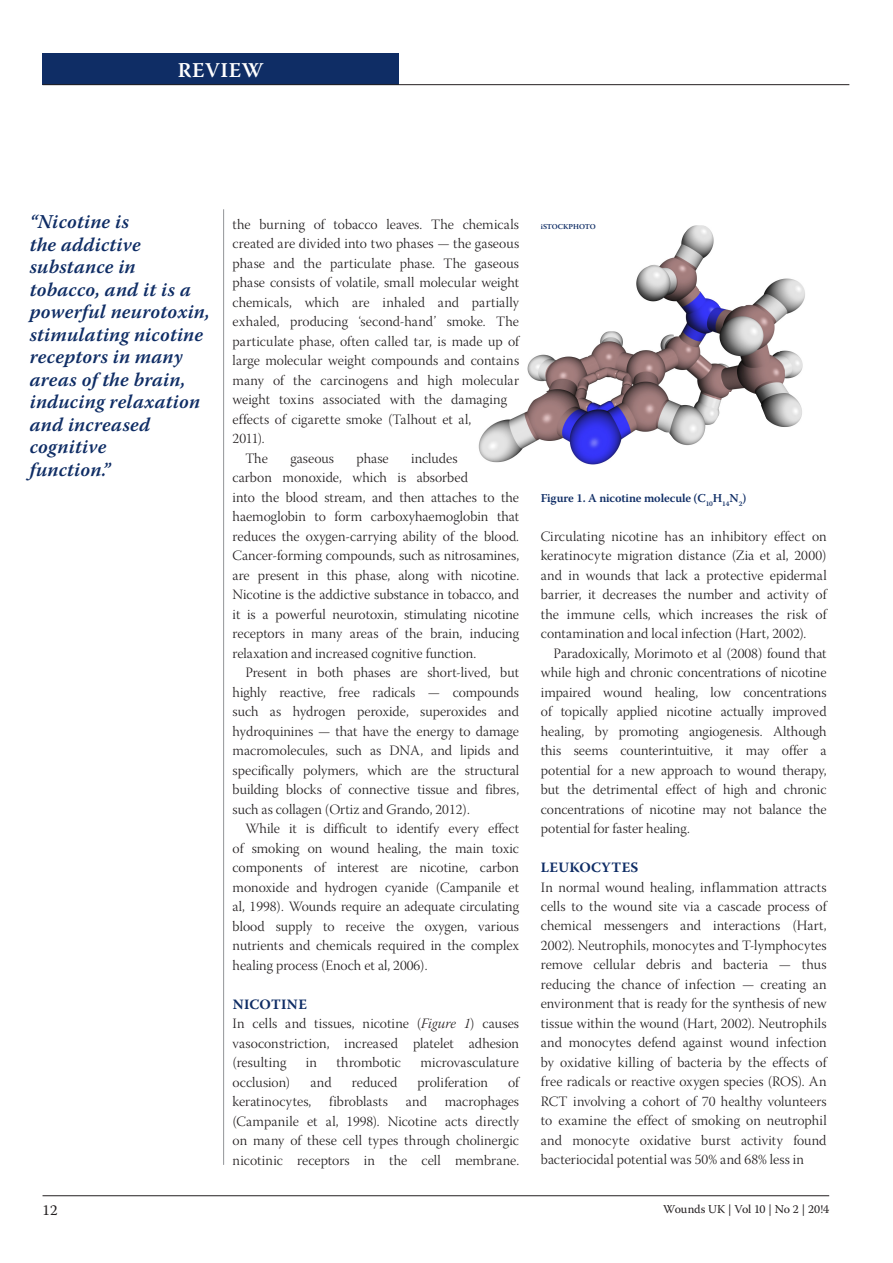
<style>
.page{position:relative;width:893px;height:1263px;background:#fff}
.page>*{position:absolute;margin:0;border:0;box-sizing:border-box;transform-origin:0 0}
.t1{font:600 21px "Warnock Pro";letter-spacing:.025em;color:#fff}
.t2{font:italic 600 19.5px/22.5px "Warnock Pro";letter-spacing:.01em;color:#0f2d65}
.t3{font:15px "Warnock Pro";color:#231f20}
.t4{font:14.25px/19.5px "Warnock Pro Light Subh";color:#231f20;text-align:justify}
.t5{font:700 14.25px "Warnock Pro";letter-spacing:.02em;color:#0f2d65}
.t6{font:600 12px "Warnock Pro";letter-spacing:-.01em;color:#0f2d65}
.t7{font:12px "Warnock Pro";letter-spacing:-.005em;color:#231f20}
.t8{font:600 7.5px "Warnock Pro";letter-spacing:-.01em;color:#0f2d65}
.s1{font-family:"Warnock Pro Light It Subh"}
</style>
<div class="page">
<hr style="left:43px;top:1195px;width:786px;height:1px;background:#231f20">
<div style="left:43px;top:53px;width:356px;height:32px;background:#0f2d65"></div>
<hr style="left:43px;top:84px;width:806px;height:1px;background:#231f20">
<hr style="left:223px;top:209px;width:1px;height:956px;background:#939598">
<img style="left:478px;top:225px;width:327px;height:240px">
<h1 class="t1" style="left:178px;top:57px;width:87px">REVIEW</h1>
<h2 class="t2" style="left:30px;top:210px;width:101px">“Nicotine is</h2>
<p class="t8" style="left:541px;top:222px;width:56px">iSTOCKPHOTO</p>
<h2 class="t2" style="left:30px;top:233px;width:182px">the addictive substance in tobacco, and it is a powerful neurotoxin, stimulating nicotine receptors in many areas of the brain, inducing relaxation and increased cognitive<br>function.”</h2>
<p class="t4" style="left:233px;top:216px;width:288px">the burning of tobacco leaves. The chemicals</p>
<p class="t4" style="left:233px;top:236px;width:288px">created are divided into two phases — the gaseous</p>
<p class="t4" style="left:233px;top:255px;width:288px">phase and the particulate phase. The gaseous</p>
<p class="t4" style="left:233px;top:274px;width:288px">phase consists of volatile, small molecular weight</p>
<p class="t4" style="left:233px;top:294px;width:288px">chemicals, which are inhaled and partially</p>
<p class="t4" style="left:233px;top:313px;width:288px">exhaled, producing ‘second-hand’ smoke. The</p>
<p class="t4" style="left:233px;top:333px;width:288px">particulate phase, often called tar, is made up of</p>
<p class="t4" style="left:233px;top:352px;width:288px">large molecular weight compounds and contains</p>
<p class="t4" style="left:233px;top:372px;width:288px">many of the carcinogens and high molecular</p>
<p class="t4" style="left:233px;top:391px;width:276px">weight toxins associated with the damaging</p>
<p class="t4" style="left:233px;top:411px;width:240px">effects of cigarette smoke (Talhout et al,</p>
<p class="t4" style="left:233px;top:430px;width:34px">2011).</p>
<p class="t4" style="left:245px;top:450px;width:24px">The</p>
<p class="t4" style="left:290px;top:450px;width:45px">gaseous</p>
<p class="t4" style="left:357px;top:450px;width:34px">phase</p>
<p class="t4" style="left:233px;top:450px;width:288px;text-align:left;text-indent:179px">includes<br>carbon monoxide, which is absorbed<br>into the blood stream, and then attaches to the haemoglobin to form carboxyhaemoglobin that reduces the oxygen-carrying ability of the blood.<br>Cancer-forming compounds, such as nitrosamines, are present in this phase, along with nicotine.<br>Nicotine is the addictive substance in tobacco, and it is a powerful neurotoxin, stimulating nicotine receptors in many areas of the brain, inducing relaxation and increased cognitive function.</p>
<p class="t4" style="left:233px;top:664px;width:288px;text-indent:13px">Present in both phases are short-lived, but highly reactive, free radicals — compounds such as hydrogen peroxide, superoxides and hydroquinines — that have the energy to damage macromolecules, such as DNA, and lipids and specifically polymers, which are the structural building blocks of connective tissue and fibres, such as collagen (Ortiz and Grando, 2012).</p>
<p class="t4" style="left:233px;top:820px;width:288px;text-indent:13px">While it is difficult to identify every effect of smoking on wound healing, the main toxic components of interest are nicotine, carbon monoxide and hydrogen cyanide (Campanile et al, 1998). Wounds require an adequate circulating blood supply to receive the oxygen, various nutrients and chemicals required in the complex healing process (Enoch et al, 2006).</p>
<p class="t5" style="left:233px;top:995px;width:76px">NICOTINE</p>
<p class="t4" style="left:233px;top:1015px;width:288px">In cells and tissues, nicotine (<span class="s1">Figure 1</span>) causes vasoconstriction, increased platelet adhesion (resulting</p>
<p class="t6" style="left:541px;top:491px;width:207px">Figure 1. A nicotine molecule (C<sub>10</sub>H<sub>14</sub>N<sub>2</sub>)</p>
<p class="t4" style="left:541px;top:528px;width:287px">Circulating nicotine has an inhibitory effect on keratinocyte migration distance (Zia et al, 2000) and in wounds that lack a protective epidermal barrier, it decreases the number and activity of the immune cells, which increases the risk of contamination and local infection (Hart, 2002).</p>
<p class="t4" style="left:541px;top:645px;width:287px;text-indent:13px">Paradoxically, Morimoto et al (2008) found that while high and chronic concentrations of nicotine impaired wound healing, low concentrations of topically applied nicotine actually improved healing, by promoting angiogenesis. Although this seems counterintuitive, it may offer a potential for a new approach to wound therapy, but the detrimental effect of high and chronic concentrations of nicotine may not balance the potential for faster healing.</p>
<p class="t5" style="left:541px;top:859px;width:99px">LEUKOCYTES</p>
<p class="t4" style="left:541px;top:879px;width:287px">In normal wound healing, inflammation attracts cells to the wound site via a cascade process of chemical messengers and interactions (Hart, 2002). Neutrophils, monocytes and T-lymphocytes remove cellular debris and bacteria — thus reducing the chance of infection — creating an environment that is ready for the synthesis of new tissue within the wound (Hart, 2002). Neutrophils and monocytes defend against wound infection by oxidative killing of bacteria by the effects of free radicals or reactive oxygen species (ROS). An RCT involving a cohort of 70 healthy volunteers to examine the effect of smoking on neutrophil and monocyte oxidative burst activity found bacteriocidal potential was 50% and 68% less in</p>
<p class="t4" style="left:306px;top:1054px;width:13px">in</p>
<p class="t4" style="left:337px;top:1054px;width:66px">thrombotic</p>
<p class="t4" style="left:420px;top:1054px;width:100px">microvasculature</p>
<p class="t4" style="left:233px;top:1074px;width:59px">occlusion)</p>
<p class="t4" style="left:311px;top:1074px;width:23px">and</p>
<p class="t4" style="left:352px;top:1074px;width:47px">reduced</p>
<p class="t4" style="left:418px;top:1074px;width:72px">proliferation</p>
<p class="t4" style="left:233px;top:1074px;width:288px;text-indent:275px">of keratinocytes, fibroblasts and macrophages (Campanile et al, 1998). Nicotine acts directly on many of these cell types through cholinergic nicotinic receptors in the cell membrane.</p>
<p class="t3" style="left:43px;top:1201px;width:17px">12</p>
<p class="t7" style="left:663px;top:1202px;width:167px">Wounds UK | Vol 10 | No 2 | 20!4</p>
</div>
